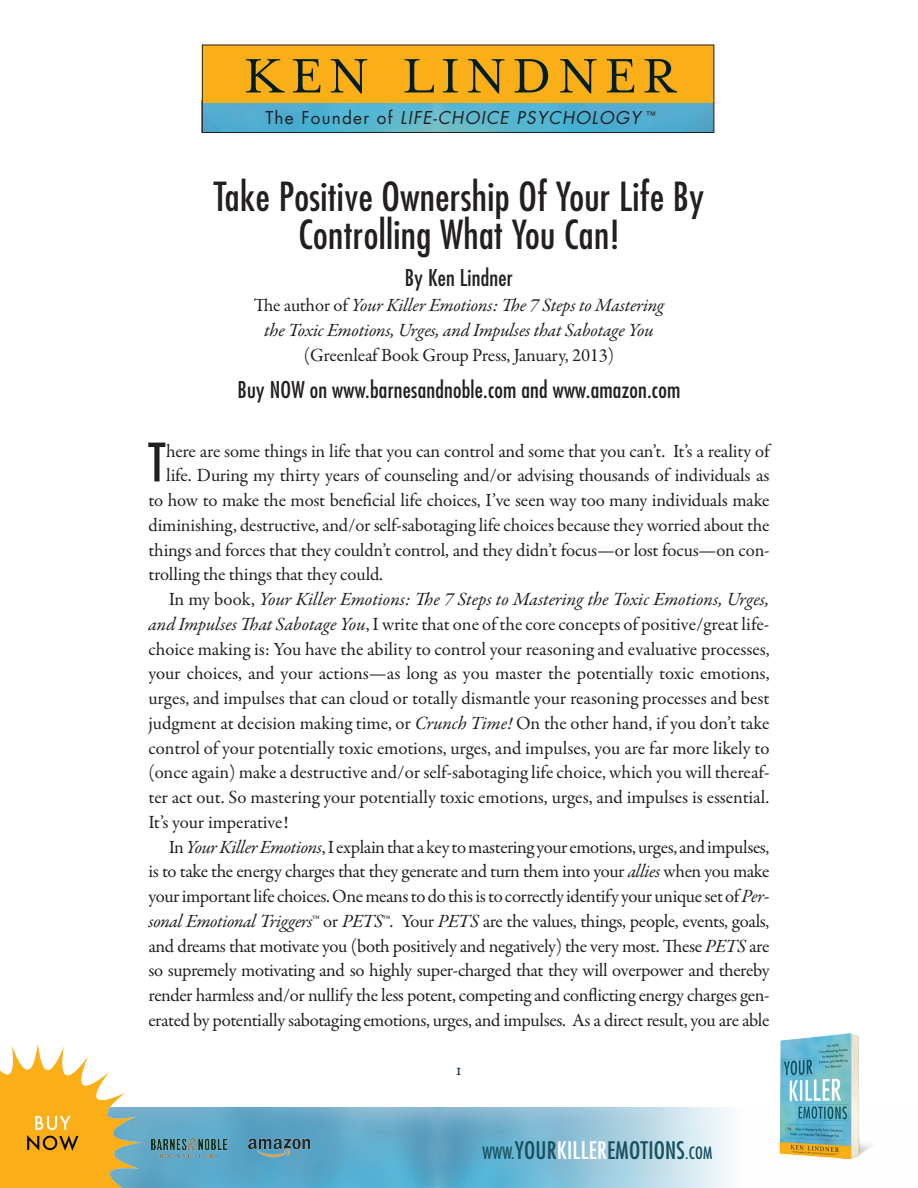
<style>
.page{position:relative;width:918px;height:1188px;background:#fff}
.page>*{position:absolute;margin:0;border:0;box-sizing:border-box;transform-origin:0 0}
.t1{font:55.5px "Mrs Eaves Roman";letter-spacing:.11em;color:#001e2a}
.txt1_dbl_line_drop_c{font:condensed 51.6px "Futura Std";color:#231f20}
.ct{font:condensed 39px/37.5px "Futura Std";letter-spacing:.01em;color:#231f20;text-align:center}
.t2{font:condensed 23.55px "Futura Std";letter-spacing:.01em;color:#175160}
.t3{font:condensed 22.5px "Futura Std";letter-spacing:.01em;color:#231f20}
.txt{font:18.75px/24.8px "Garamond Premr Pro";letter-spacing:-.015em;color:#231f20;text-align:justify}
.txt1_dbl_line_drop_c-2{font:18.75px "Garamond Premr Pro";letter-spacing:-.01em;color:#231f20}
.t4{font:italic 18.75px/24.8px "Garamond Premr Pro";letter-spacing:-.015em;color:#231f20;text-align:center}
.ct-2{font:italic 17.25px "Futura Std";letter-spacing:.07em;color:#231f20}
.t5{font:16.5px "Mrs Eaves Roman";color:#001e2a}
.s1{font-style:normal}
.s2{font-style:italic}
.s3{font-size:16.5px}
.s4{color:#fff}
</style>
<div class="page">
<img style="left:144px;top:1107px;width:588px;height:81px">
<img style="left:779px;top:1033px;width:92px;height:126px">
<img style="left:204px;top:102px;width:508px;height:29px">
<div style="left:202px;top:45px;width:512px;height:57px;background:#faae18"></div>
<img style="left:249px;top:1139px;width:62px;height:22px">
<img style="left:152px;top:1139px;width:74px;height:18px">
<img style="left:0;top:1043px;width:144px;height:145px">
<div style="left:202px;top:44px;width:512px;height:89px;border:1px solid #231f20"></div>
<p class="t1" style="left:244px;top:46px;width:435px">KEN LINDNER</p>
<p class="ct-2" style="left:265px;top:107px;width:392px"><span class="s1">The Founder of</span> LIFE-CHOICE PSYCHOLOGY <sup>™</sup></p>
<p class="ct" style="left:214px;top:178px;width:492px">Take Positive Ownership Of Your Life By<br>Controlling What You Can!</p>
<h1 class="t3" style="left:405px;top:265px;width:110px">By Ken Lindner</h1>
<h2 class="t4" style="left:254px;top:294px;width:412px"><span class="s1">The author of</span> Your Killer Emotions: The 7 Steps to Mastering the Toxic Emotions, Urges, and Impulses that Sabotage You <span class="s1">(Greenleaf Book Group Press, January, 2013)</span></h2>
<h3 class="t3" style="left:238px;top:376px;width:444px">Buy NOW on www.barnesandnoble.com and www.amazon.com</h3>
<p class="txt1_dbl_line_drop_c" style="left:148px;top:431px;width:18px">T</p>
<p class="txt1_dbl_line_drop_c-2" style="left:166px;top:439px;width:605px">here are some things in life that you can control and some that you can’t. It’s a reality of</p>
<p class="txt1_dbl_line_drop_c-2" style="left:166px;top:464px;width:605px">life. During my thirty years of counseling and/or advising thousands of individuals as</p>
<p class="txt1_dbl_line_drop_c-2" style="left:148px;top:489px;width:622px">to how to make the most beneficial life choices, I’ve seen way too many individuals make</p>
<p class="txt1_dbl_line_drop_c-2" style="left:148px;top:514px;width:623px">diminishing, destructive, and/or self-sabotaging life choices because they worried about the</p>
<p class="txt1_dbl_line_drop_c-2" style="left:148px;top:538px;width:623px">things and forces that they couldn’t control, and they didn’t focus—or lost focus—on con-</p>
<p class="txt1_dbl_line_drop_c-2" style="left:148px;top:563px;width:236px">trolling the things that they could.</p>
<p class="txt" style="left:148px;top:587px;width:623px;text-indent:20px">In my book, <span class="s2">Your Killer Emotions: The 7 Steps to Mastering the Toxic Emotions, Urges, and Impulses That Sabotage You</span>, I write that one of the core concepts of positive/great life&shy;choice making is: You have the ability to control your reasoning and evaluative processes, your choices, and your actions—as long as you master the potentially toxic emotions, urges, and impulses that can cloud or totally dismantle your reasoning processes and best judgment at decision making time, or <span class="s2">Crunch Time!</span> On the other hand, if you don’t take control of your potentially toxic emotions, urges, and impulses, you are far more likely to (once again) make a destructive and/or self-sabotaging life choice, which you will thereaf&shy;ter act out. So mastering your potentially toxic emotions, urges, and impulses is essential.<br>It’s your imperative!</p>
<p class="txt" style="left:148px;top:835px;width:623px;text-indent:20px">In <span class="s2">Your Killer Emotions</span>, I explain that a key to mastering your emotions, urges, and impulses, is to take the energy charges that they generate and turn them into your <span class="s2">allies</span> when you make your important life choices. One means to do this is to correctly identify your unique set of <span class="s2">Per&shy;sonal Emotional Triggers</span>™ or <span class="s2">PETS</span>™. Your <span class="s2">PETS</span> are the values, things, people, events, goals, and dreams that motivate you (both positively and negatively) the very most. These <span class="s2">PETS</span> are so supremely motivating and so highly super-charged that they will overpower and thereby render harmless and/or nullify the less potent, competing and conflicting energy charges gen&shy;erated by potentially sabotaging emotions, urges, and impulses. As a direct result, you are able</p>
<p class="t5" style="left:456px;top:1061px;width:7px">1</p>
<p class="t2" style="left:483px;top:1136px;width:231px"><span class="s3">WWW.</span>YOUR<span class="s4">KILLER</span>EMOTIONS<span class="s3">.COM</span></p>
</div>
